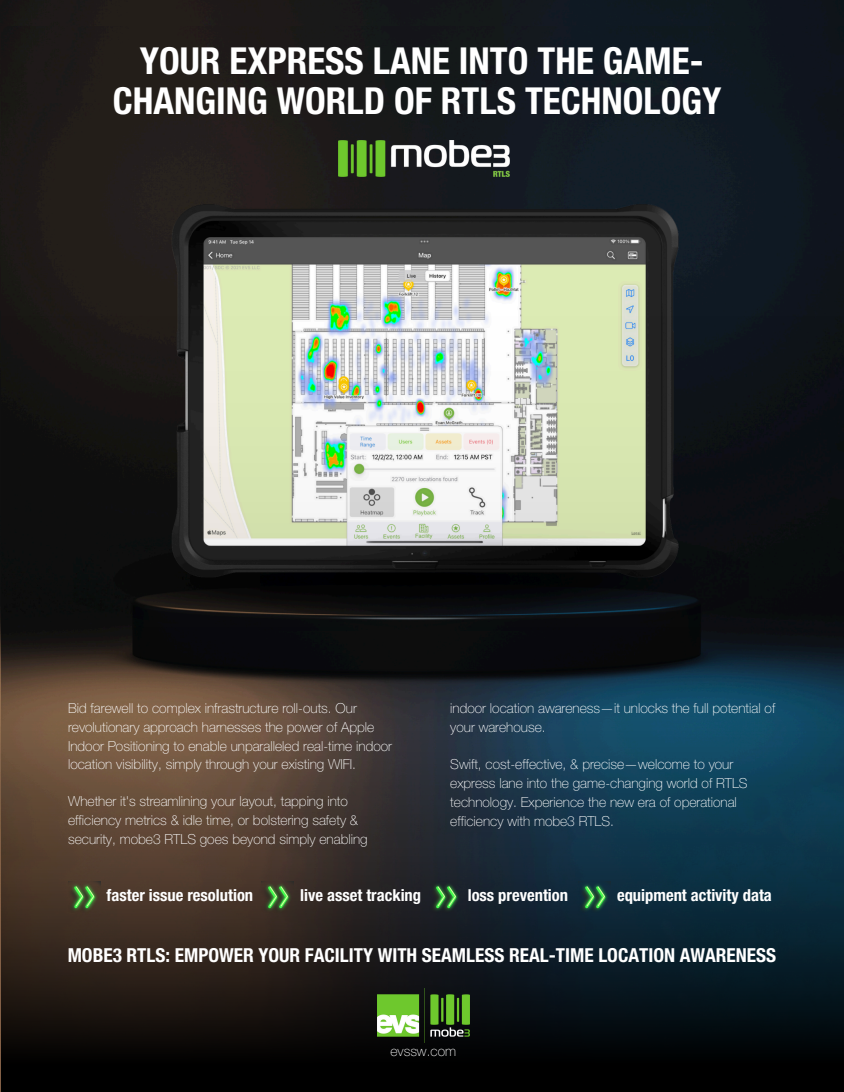
<style>
.page{position:relative;width:844px;height:1092px;background:#fff}
.page>*{position:absolute;margin:0;border:0;box-sizing:border-box;transform-origin:0 0}
.t1{font:37.19px/40.3px "Helvetica Neue LT 77 Bd Cn";color:#fff;text-align:center}
.t2{font:19.31px "Helvetica Neue LT 77 Bd Cn";color:#fff}
.t3{font:16.56px "Helvetica Neue LT 77 Bd Cn";color:#fff}
.t4{font:13.81px/18.6px "Helvetica Neue LT 35 Th";color:#fff}
.t5{font:13.75px "Helvetica Neue LT 35 Th";color:#fff}
</style>
<div class="page">
<img style="left:0;top:0;width:844px;height:1092px">
<img style="left:1px;top:27px;width:843px;height:290px">
<img style="left:1px;top:317px;width:843px;height:775px">
<img style="left:377px;top:988px;width:92px;height:54px">
<img style="left:262px;top:882px;width:32px;height:31px">
<img style="left:429px;top:882px;width:32px;height:31px">
<img style="left:68px;top:882px;width:32px;height:31px">
<img style="left:578px;top:882px;width:32px;height:31px">
<img style="left:339px;top:140px;width:170px;height:36px">
<p class="t1" style="left:113px;top:43px;width:610px">YOUR EXPRESS LANE INTO THE GAME-<br>CHANGING WORLD OF RTLS TECHNOLOGY</p>
<p class="t4" style="left:68px;top:700px;width:325px">Bid farewell to complex infrastructure roll-outs. Our revolutionary approach harnesses the power of Apple Indoor Positioning to enable unparalleled real-time indoor location visibility, simply through your existing WIFI.</p>
<p class="t4" style="left:68px;top:793px;width:301px">Whether it's streamlining your layout, tapping into efficiency metrics &amp; idle time, or bolstering safety &amp; security, mobe3 RTLS goes beyond simply enabling</p>
<h1 class="t4" style="left:450px;top:699px;width:326px;line-height:18.8px">indoor location awareness—it unlocks the full potential of your warehouse.</h1>
<p class="t4" style="left:450px;top:756px;width:299px;line-height:18.8px">Swift, cost-effective, &amp; precise—welcome to your express lane into the game-changing world of RTLS technology. Experience the new era of operational efficiency with mobe3 RTLS.</p>
<h3 class="t3" style="left:107px;top:887px;width:148px">faster issue resolution</h3>
<h3 class="t3" style="left:300px;top:887px;width:122px">live asset tracking</h3>
<h3 class="t3" style="left:468px;top:887px;width:102px">loss prevention</h3>
<h3 class="t3" style="left:617px;top:887px;width:156px">equipment activity data</h3>
<p class="t2" style="left:68px;top:946px;width:710px">MOBE3 RTLS: EMPOWER YOUR FACILITY WITH SEAMLESS REAL-TIME LOCATION AWARENESS</p>
<p class="t5" style="left:390px;top:1045px;width:67px">evssw.com</p>
</div>
